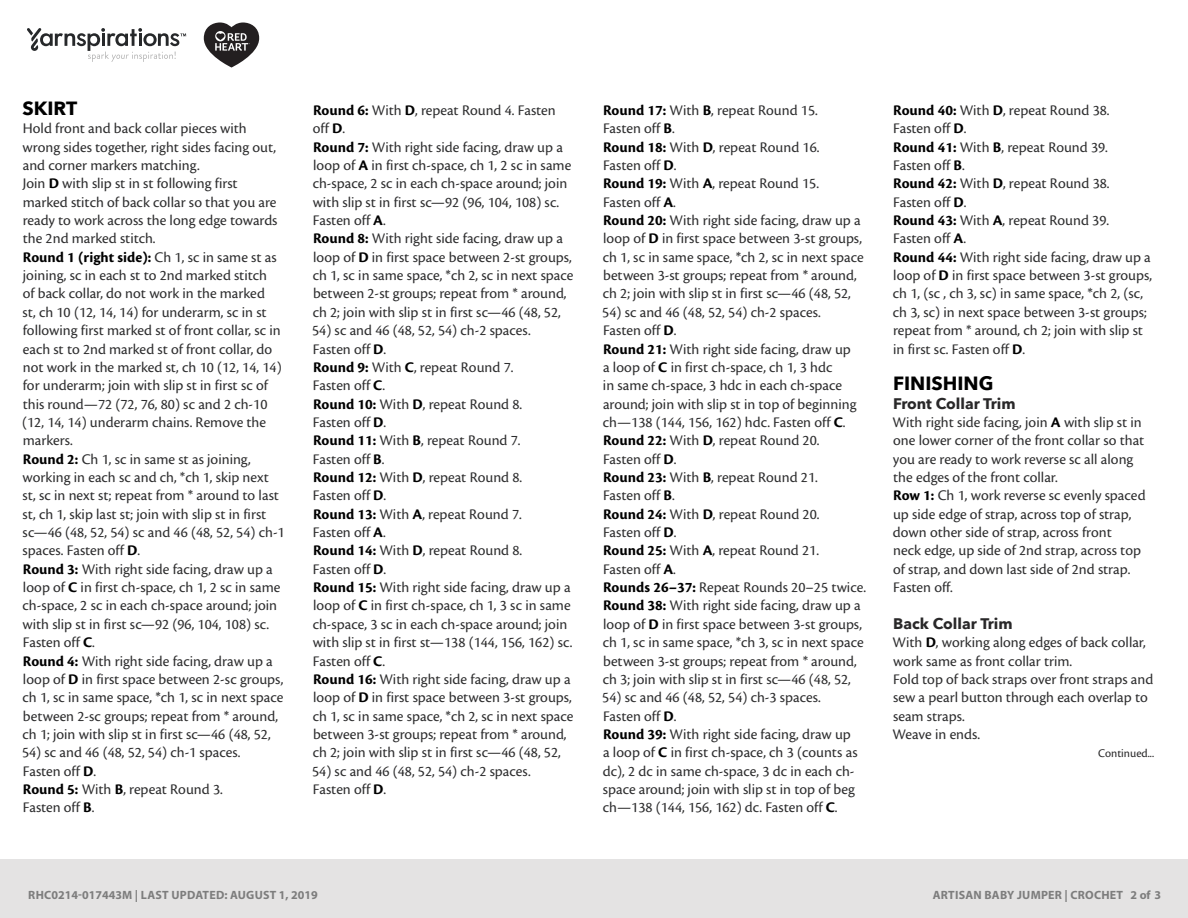
<style>
.page{position:relative;width:1188px;height:918px;background:#fff}
.page>*{position:absolute;margin:0;border:0;box-sizing:border-box;transform-origin:0 0}
.t1{font:700 19.05px "Avenir Next LT Pro";color:#000}
.t2{font:15.3px/18.3px "Cronos Pro";color:#2e2e2f}
.t3{font:12.3px "Cronos Pro";color:#292829}
.t4{font:700 12px "Myriad Pro";letter-spacing:.02em;color:#7d7d7d}
.s1{font-weight:700;color:#000}
.s2{font-family:"Avenir Next LT Pro";font-weight:700;color:#292829}
</style>
<div class="page">
<div style="left:0;top:860px;width:1188px;height:58px;background:#e4e3e3"></div>
<svg style="left:27px;top:28px;width:159px;height:34px"></svg>
<svg style="left:204px;top:22px;width:55px;height:46px"></svg>
<p class="t1" style="left:23px;top:97px;width:56px">SKIRT</p>
<p class="t2" style="left:22px;top:119px;width:264px">Hold front and back collar pieces with wrong sides together, right sides facing out, and corner markers matching.<br>Join <span class="s1">D</span> with slip st in st following first marked stitch of back collar so that you are ready to work across the long edge towards the 2nd marked stitch.<br><span class="s1">Round 1 (right side):</span> Ch 1, sc in same st as joining, sc in each st to 2nd marked stitch<br>of back collar, do not work in the marked<br>st, ch 10 (12, 14, 14) for underarm, sc in st following first marked st of front collar, sc in each st to 2nd marked st of front collar, do not work in the marked st, ch 10 (12, 14, 14) for underarm; join with slip st in first sc of this round—72 (72, 76, 80) sc and 2 ch-10 (12, 14, 14) underarm chains. Remove the markers.<br><span class="s1">Round 2:</span> Ch 1, sc in same st as joining, working in each sc and ch, *ch 1, skip next st, sc in next st; repeat from * around to last st, ch 1, skip last st; join with slip st in first sc—46 (48, 52, 54) sc and 46 (48, 52, 54) ch-1 spaces. Fasten off <span class="s1">D</span>.<br><span class="s1">Round 3:</span> With right side facing, draw up a loop of <span class="s1">C</span> in first ch-space, ch 1, 2 sc in same ch-space, 2 sc in each ch-space around; join with slip st in first sc—92 (96, 104, 108) sc.<br>Fasten off <span class="s1">C</span>.<br><span class="s1">Round 4:</span> With right side facing, draw up a loop of <span class="s1">D</span> in first space between 2-sc groups, ch 1, sc in same space, *ch 1, sc in next space between 2-sc groups; repeat from * around, ch 1; join with slip st in first sc—46 (48, 52,</p>
<p class="t2" style="left:22px;top:743px;width:220px">54) sc and 46 (48, 52, 54) ch-1 spaces.<br>Fasten off <span class="s1">D</span>.<br><span class="s1">Round 5:</span> With <span class="s1">B</span>, repeat Round 3.<br>Fasten off <span class="s1">B</span>.</p>
<p class="t2" style="left:313px;top:101px;width:262px"><span class="s1">Round 6:</span> With <span class="s1">D</span>, repeat Round 4. Fasten off <span class="s1">D</span>.<br><span class="s1">Round 7:</span> With right side facing, draw up a loop of <span class="s1">A</span> in first ch-space, ch 1, 2 sc in same ch-space, 2 sc in each ch-space around; join with slip st in first sc—92 (96, 104, 108) sc.<br>Fasten off <span class="s1">A</span>.<br><span class="s1">Round 8:</span> With right side facing, draw up a loop of <span class="s1">D</span> in first space between 2-st groups, ch 1, sc in same space, *ch 2, sc in next space between 2-st groups; repeat from * around, ch 2; join with slip st in first sc—46 (48, 52,</p>
<p class="t2" style="left:312px;top:321px;width:263px">54) sc and 46 (48, 52, 54) ch-2 spaces.<br>Fasten off <span class="s1">D</span>.<br><span class="s1">Round 9:</span> With <span class="s1">C</span>, repeat Round 7.<br>Fasten off <span class="s1">C</span>.<br><span class="s1">Round 10:</span> With <span class="s1">D</span>, repeat Round 8.<br>Fasten off <span class="s1">D</span>.<br><span class="s1">Round 11:</span> With <span class="s1">B</span>, repeat Round 7.<br>Fasten off <span class="s1">B</span>.<br><span class="s1">Round 12:</span> With <span class="s1">D</span>, repeat Round 8.<br>Fasten off <span class="s1">D</span>.<br><span class="s1">Round 13:</span> With <span class="s1">A</span>, repeat Round 7.<br>Fasten off <span class="s1">A</span>.<br><span class="s1">Round 14:</span> With <span class="s1">D</span>, repeat Round 8.<br>Fasten off <span class="s1">D</span>.<br><span class="s1">Round 15:</span> With right side facing, draw up a loop of <span class="s1">C</span> in first ch-space, ch 1, 3 sc in same ch-space, 3 sc in each ch-space around; join with slip st in first st—138 (144, 156, 162) sc.<br>Fasten off <span class="s1">C</span>.<br><span class="s1">Round 16:</span> With right side facing, draw up a loop of <span class="s1">D</span> in first space between 3-st groups, ch 1, sc in same space, *ch 2, sc in next space between 3-st groups; repeat from * around, ch 2; join with slip st in first sc—46 (48, 52,</p>
<p class="t2" style="left:312px;top:762px;width:220px">54) sc and 46 (48, 52, 54) ch-2 spaces.<br>Fasten off <span class="s1">D</span>.</p>
<p class="t2" style="left:603px;top:101px;width:262px"><span class="s1">Round 17:</span> With <span class="s1">B</span>, repeat Round 15.<br>Fasten off <span class="s1">B</span>.<br><span class="s1">Round 18:</span> With <span class="s1">D</span>, repeat Round 16.<br>Fasten off <span class="s1">D</span>.<br><span class="s1">Round 19:</span> With <span class="s1">A</span>, repeat Round 15.<br>Fasten off <span class="s1">A</span>.<br><span class="s1">Round 20:</span> With right side facing, draw up a loop of <span class="s1">D</span> in first space between 3-st groups, ch 1, sc in same space, *ch 2, sc in next space between 3-st groups; repeat from * around, ch 2; join with slip st in first sc—46 (48, 52,</p>
<p class="t2" style="left:602px;top:303px;width:265px">54) sc and 46 (48, 52, 54) ch-2 spaces.<br>Fasten off <span class="s1">D</span>.<br><span class="s1">Round 21:</span> With right side facing, draw up<br>a loop of <span class="s1">C</span> in first ch-space, ch 1, 3 hdc<br>in same ch-space, 3 hdc in each ch-space around; join with slip st in top of beginning ch—138 (144, 156, 162) hdc. Fasten off <span class="s1">C</span>.<br><span class="s1">Round 22:</span> With <span class="s1">D</span>, repeat Round 20.<br>Fasten off <span class="s1">D</span>.<br><span class="s1">Round 23:</span> With <span class="s1">B</span>, repeat Round 21.<br>Fasten off <span class="s1">B</span>.<br><span class="s1">Round 24:</span> With <span class="s1">D</span>, repeat Round 20.<br>Fasten off <span class="s1">D</span>.<br><span class="s1">Round 25:</span> With <span class="s1">A</span>, repeat Round 21.<br>Fasten off <span class="s1">A</span>.<br><span class="s1">Rounds 26–37:</span> Repeat Rounds 20–25 twice.<br><span class="s1">Round 38:</span> With right side facing, draw up a loop of <span class="s1">D</span> in first space between 3-st groups, ch 1, sc in same space, *ch 3, sc in next space between 3-st groups; repeat from * around, ch 3; join with slip st in first sc—46 (48, 52,</p>
<p class="t2" style="left:602px;top:688px;width:257px">54) sc and 46 (48, 52, 54) ch-3 spaces.<br>Fasten off <span class="s1">D</span>.<br><span class="s1">Round 39:</span> With right side facing, draw up a loop of <span class="s1">C</span> in first ch-space, ch 3 (counts as dc), 2 dc in same ch-space, 3 dc in each ch&shy;space around; join with slip st in top of beg ch—138 (144, 156, 162) dc. Fasten off <span class="s1">C</span>.</p>
<p class="t2" style="left:893px;top:101px;width:261px"><span class="s1">Round 40:</span> With <span class="s1">D</span>, repeat Round 38.<br>Fasten off <span class="s1">D</span>.<br><span class="s1">Round 41:</span> With <span class="s1">B</span>, repeat Round 39.<br>Fasten off <span class="s1">B</span>.<br><span class="s1">Round 42:</span> With <span class="s1">D</span>, repeat Round 38.<br>Fasten off <span class="s1">D</span>.<br><span class="s1">Round 43:</span> With <span class="s1">A</span>, repeat Round 39.<br>Fasten off <span class="s1">A</span>.<br><span class="s1">Round 44:</span> With right side facing, draw up a loop of <span class="s1">D</span> in first space between 3-st groups, ch 1, (sc , ch 3, sc) in same space, *ch 2, (sc, ch 3, sc) in next space between 3-st groups; repeat from * around, ch 2; join with slip st in first sc. Fasten off <span class="s1">D</span>.</p>
<p class="t1" style="left:893px;top:372px;width:102px">FINISHING</p>
<p class="t2" style="left:893px;top:395px;width:254px"><span class="s2">Front Collar Trim<br></span>With right side facing, join <span class="s1">A</span> with slip st in one lower corner of the front collar so that you are ready to work reverse sc all along the edges of the front collar.<br><span class="s1">Row 1:</span> Ch 1, work reverse sc evenly spaced up side edge of strap, across top of strap, down other side of strap, across front<br>neck edge, up side of 2nd strap, across top of strap, and down last side of 2nd strap.<br>Fasten off.</p>
<p class="t2" style="left:893px;top:615px;width:262px"><span class="s2">Back Collar Trim<br></span>With <span class="s1">D</span>, working along edges of back collar, work same as front collar trim.<br>Fold top of back straps over front straps and sew a pearl button through each overlap to seam straps.<br>Weave in ends.</p>
<p class="t3" style="left:1098px;top:746px;width:57px">Continued...</p>
<p class="t4" style="left:28px;top:887px;width:291px">RHC0214-017443M | LAST UPDATED: AUGUST 1, 2019</p>
<p class="t4" style="left:933px;top:887px;width:230px">ARTISAN BABY JUMPER | CROCHET 2 of 3</p>
</div>
